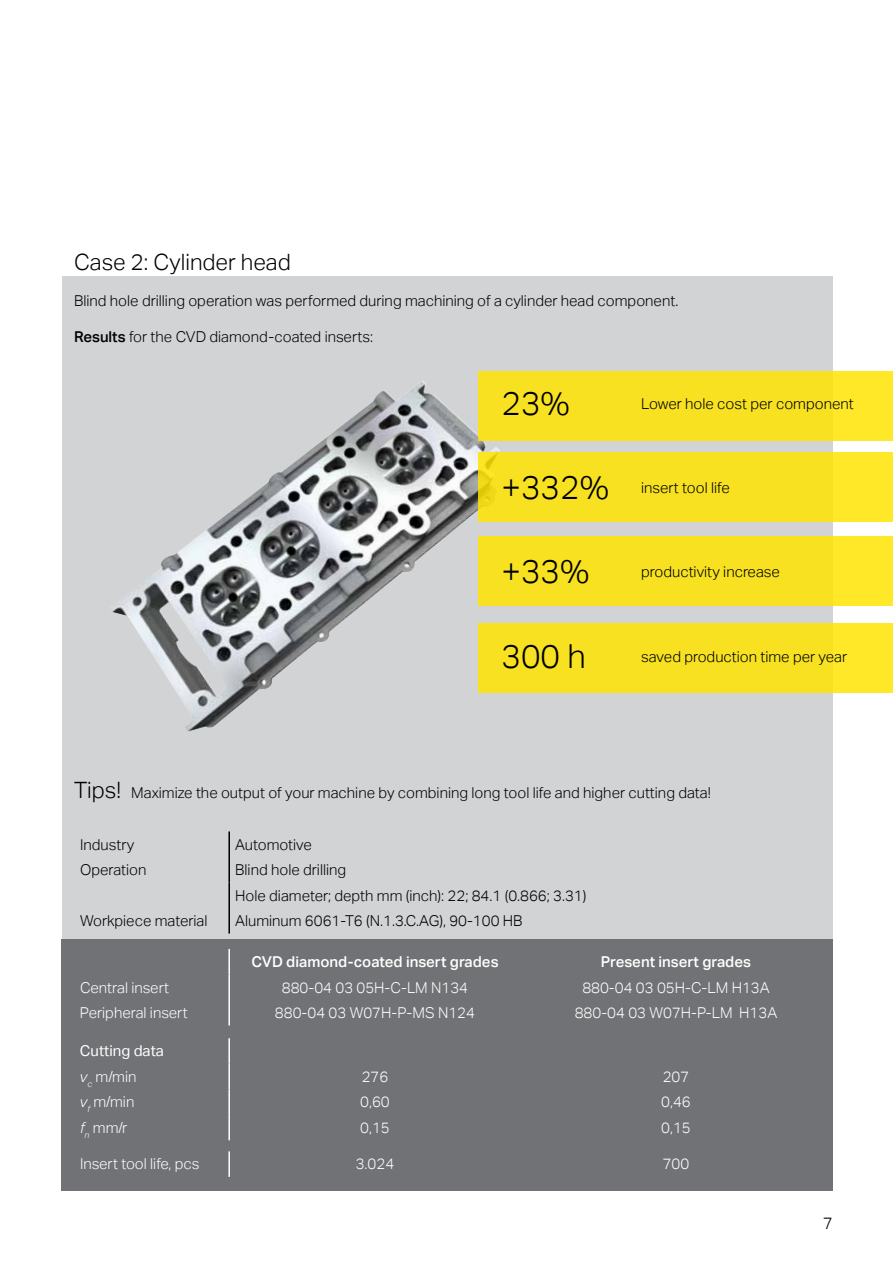
<style>
.page{position:relative;width:893px;height:1263px;background:#fff}
.page>*{position:absolute;margin:0;border:0;box-sizing:border-box;transform-origin:0 0}
.t1{font:300 33px "Aktiv Grotesk";color:#000}
.t2{font:300 22.5px "Aktiv Grotesk";color:#000}
.t3{font:300 16.5px "Aktiv Grotesk";color:#000}
.t4{font:300 15px/25.5px "Aktiv Grotesk";color:#000}
.t5{font:300 15px "Aktiv Grotesk";color:#fff}
.t6{font:500 15px "Aktiv Grotesk";color:#fff}
.t7{font:15px/25.5px "Aktiv Grotesk";color:#fff}
.s1{font-weight:500}
.s2{font-size:22.5px}
.s3{font-weight:300;font-style:italic}
.s4{font-weight:300}
.s5{font-style:italic}
</style>
<div class="page">
<div style="left:62px;top:276px;width:771px;height:914px;background:#d1d3d4"></div>
<div style="left:62px;top:939px;width:771px;height:251px;background:#717275"></div>
<img style="left:111px;top:381px;width:389px;height:351px">
<div style="left:478px;top:371px;width:415px;height:70px;background:#f7e120"></div>
<div style="left:478px;top:452px;width:415px;height:70px;background:#f7e120"></div>
<div style="left:478px;top:536px;width:415px;height:70px;background:#f7e120"></div>
<div style="left:478px;top:623px;width:415px;height:70px;background:#f7e120"></div>
<hr style="left:228px;top:831px;width:2px;height:26px;background:#000">
<hr style="left:228px;top:857px;width:2px;height:25px;background:#000">
<hr style="left:228px;top:882px;width:2px;height:26px;background:#000">
<hr style="left:228px;top:908px;width:2px;height:25px;background:#000">
<hr style="left:228px;top:949px;width:2px;height:25px;background:#fff">
<hr style="left:228px;top:974px;width:2px;height:26px;background:#fff">
<hr style="left:228px;top:1000px;width:2px;height:25px;background:#fff">
<hr style="left:228px;top:1038px;width:2px;height:26px;background:#fff">
<hr style="left:228px;top:1064px;width:2px;height:25px;background:#fff">
<hr style="left:228px;top:1089px;width:2px;height:26px;background:#fff">
<hr style="left:228px;top:1115px;width:2px;height:25px;background:#fff">
<hr style="left:228px;top:1151px;width:2px;height:26px;background:#fff">
<h2 class="t2" style="left:74px;top:249px;width:218px">Case 2: Cylinder head</h2>
<p class="t4" style="left:74px;top:288px;width:606px">Blind hole drilling operation was performed during machining of a cylinder head component.</p>
<p class="t4" style="left:74px;top:324px;width:301px"><span class="s1">Results</span> for the CVD diamond-coated inserts:</p>
<h1 class="t1" style="left:502px;top:384px;width:70px">23%</h1>
<p class="t4" style="left:641px;top:391px;width:214px">Lower hole cost per component</p>
<h1 class="t1" style="left:502px;top:468px;width:109px">+332%</h1>
<h1 class="t1" style="left:502px;top:552px;width:89px">+33%</h1>
<h1 class="t1" style="left:502px;top:638px;width:86px">300 h</h1>
<p class="t4" style="left:641px;top:475px;width:90px">insert tool life</p>
<p class="t4" style="left:641px;top:559px;width:140px">productivity increase</p>
<p class="t4" style="left:641px;top:644px;width:208px">saved production time per year</p>
<p class="t4" style="left:74px;top:780px;width:638px"><span class="s2">Tips!</span> Maximize the output of your machine by combining long tool life and higher cutting data!</p>
<p class="t4" style="left:80px;top:832px;width:56px">Industry</p>
<p class="t4" style="left:235px;top:832px;width:78px">Automotive</p>
<p class="t4" style="left:80px;top:857px;width:68px">Operation</p>
<p class="t4" style="left:235px;top:857px;width:353px">Blind hole drilling<br>Hole diameter; depth mm (inch): 22; 84.1 (0.866; 3.31)</p>
<p class="t4" style="left:80px;top:908px;width:129px">Workpiece material</p>
<p class="t4" style="left:235px;top:908px;width:289px">Aluminum 6061-T6 (N.1.3.C.AG), 90-100 HB</p>
<p class="t6" style="left:251px;top:953px;width:249px">CVD diamond-coated insert grades</p>
<p class="t6" style="left:601px;top:953px;width:152px">Present insert grades</p>
<p class="t5" style="left:80px;top:979px;width:91px">Central insert</p>
<p class="t5" style="left:282px;top:979px;width:188px">880‐04 03 05H‐C‐LM N134</p>
<p class="t5" style="left:582px;top:979px;width:189px">880‐04 03 05H‐C‐LM H13A</p>
<p class="t5" style="left:80px;top:1004px;width:109px">Peripheral insert</p>
<p class="t5" style="left:275px;top:1004px;width:202px">880‐04 03 W07H‐P‐MS N124</p>
<p class="t5" style="left:575px;top:1004px;width:204px">880-04 03 W07H-P-LM H13A</p>
<p class="t7" style="left:80px;top:1038px;width:85px">Cutting data <span class="s3">v</span><sub>c</sub> <span class="s4">m/min</span></p>
<p class="t5" style="left:362px;top:1068px;width:28px">276</p>
<p class="t5" style="left:663px;top:1068px;width:28px">207</p>
<p class="t5" style="left:80px;top:1093px;width:56px"><span class="s5">v</span><sub>f</sub> m/min</p>
<p class="t5" style="left:360px;top:1093px;width:31px">0,60</p>
<p class="t5" style="left:661px;top:1093px;width:31px">0,46</p>
<p class="t5" style="left:80px;top:1119px;width:49px"><span class="s5">f</span><sub>n</sub> mm/r</p>
<p class="t5" style="left:360px;top:1119px;width:31px">0,15</p>
<p class="t5" style="left:661px;top:1119px;width:31px">0,15</p>
<p class="t5" style="left:80px;top:1155px;width:121px">Insert tool life, pcs</p>
<p class="t5" style="left:356px;top:1155px;width:40px">3.024</p>
<p class="t5" style="left:663px;top:1155px;width:28px">700</p>
<p class="t3" style="left:823px;top:1213px;width:11px">7</p>
</div>
